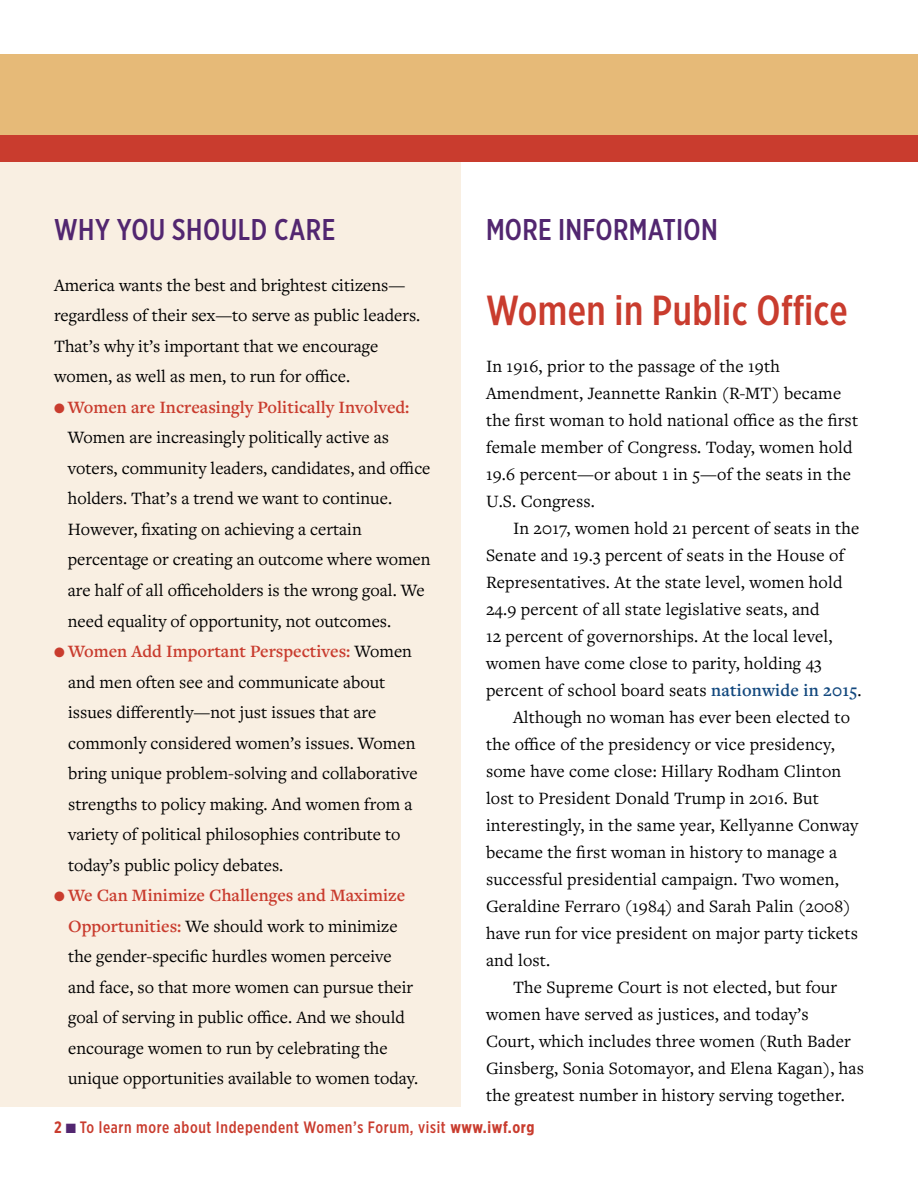
<style>
.page{position:relative;width:918px;height:1188px;background:#fff}
.page>*{position:absolute;margin:0;border:0;box-sizing:border-box;transform-origin:0 0}
.t1{font:500 42px "Gotham X Narrow";letter-spacing:.01em;color:#c93c2e}
.t2{font:500 30px "Gotham X Narrow";letter-spacing:.01em;color:#522670}
.t3{font:18px/30.6px "Freight Text Pro";letter-spacing:.005em;color:#000}
.t4{font:500 16.5px "Gotham X Narrow";letter-spacing:.04em;color:#c93c2e}
.s1{color:#c93c2e}
.s2{font-weight:600;color:#c93c2e}
.s3{font-weight:600;color:#12487e}
.s4{font-weight:700}
.s5{color:#522670}
</style>
<div class="page">
<div style="left:0;top:162px;width:460px;height:945px;background:#f9efe2"></div>
<div style="left:0;top:54px;width:918px;height:81px;background:#e6ba78"></div>
<div style="left:0;top:135px;width:918px;height:27px;background:#c93c2e"></div>
<h2 class="t2" style="left:54px;top:211px;width:283px">WHY YOU SHOULD CARE</h2>
<p class="t3" style="left:54px;top:269px;width:368px">America wants the best and brightest citizens— regardless of their sex—to serve as public leaders.<br>That’s why it’s important that we encourage women, as well as men, to run for office.</p>
<p class="t3" style="left:68px;top:391px;width:364px;text-indent:-14px"><span class="s1">●</span> <span class="s2">Women are Increasingly Politically Involved:<br></span>Women are increasingly politically active as voters, community leaders, candidates, and office holders. That’s a trend we want to continue.<br>However, fixating on achieving a certain percentage or creating an outcome where women are half of all officeholders is the wrong goal. We need equality of opportunity, not outcomes.</p>
<p class="t3" style="left:68px;top:635px;width:351px;text-indent:-14px"><span class="s1">●</span> <span class="s2">Women Add Important Perspectives:</span> Women and men often see and communicate about issues differently—not just issues that are commonly considered women’s issues. Women bring unique problem-solving and collaborative strengths to policy making. And women from a variety of political philosophies contribute to today’s public policy debates.</p>
<p class="t3" style="left:68px;top:879px;width:352px;text-indent:-14px"><span class="s1">●</span> <span class="s2">We Can Minimize Challenges and Maximize Opportunities:</span> We should work to minimize the gender-specific hurdles women perceive and face, so that more women can pursue their goal of serving in public office. And we should encourage women to run by celebrating the unique opportunities available to women today.</p>
<h2 class="t2" style="left:486px;top:211px;width:233px">MORE INFORMATION</h2>
<h1 class="t1" style="left:486px;top:284px;width:363px">Women in Public Office</h1>
<p class="t3" style="left:486px;top:352px;width:374px;line-height:27px">In 1916, prior to the passage of the 19th Amendment, Jeannette Rankin (R-MT) became the first woman to hold national office as the first female member of Congress. Today, women hold 19.6 percent—or about 1 in 5—of the seats in the U.S. Congress.</p>
<p class="t3" style="left:513px;top:512px;width:348px">In 2017, women hold 21 percent of seats in the</p>
<p class="t3" style="left:486px;top:539px;width:360px">Senate and 19.3 percent of seats in the House of</p>
<p class="t3" style="left:486px;top:566px;width:358px">Representatives. At the state level, women hold</p>
<p class="t3" style="left:486px;top:593px;width:335px">24.9 percent of all state legislative seats, and</p>
<p class="t3" style="left:486px;top:620px;width:348px">12 percent of governorships. At the local level,</p>
<p class="t3" style="left:486px;top:647px;width:337px">women have come close to parity, holding 43</p>
<p class="t3" style="left:486px;top:674px;width:377px">percent of school board seats <span class="s3">nationwide in 2015</span>.</p>
<p class="t3" style="left:513px;top:701px;width:339px">Although no woman has ever been elected to</p>
<p class="t3" style="left:486px;top:728px;width:350px">the office of the presidency or vice presidency,</p>
<p class="t3" style="left:486px;top:755px;width:357px">some have come close: Hillary Rodham Clinton</p>
<p class="t3" style="left:486px;top:782px;width:334px">lost to President Donald Trump in 2016. But</p>
<p class="t3" style="left:486px;top:809px;width:374px">interestingly, in the same year, Kellyanne Conway</p>
<p class="t3" style="left:486px;top:836px;width:353px">became the first woman in history to manage a</p>
<p class="t3" style="left:486px;top:863px;width:354px">successful presidential campaign. Two women,</p>
<p class="t3" style="left:486px;top:890px;width:366px">Geraldine Ferraro (1984) and Sarah Palin (2008)</p>
<p class="t3" style="left:486px;top:917px;width:373px">have run for vice president on major party tickets</p>
<p class="t3" style="left:486px;top:944px;width:66px">and lost.</p>
<p class="t3" style="left:513px;top:971px;width:326px">The Supreme Court is not elected, but four</p>
<p class="t3" style="left:486px;top:998px;width:324px">women have served as justices, and today’s</p>
<p class="t3" style="left:486px;top:1025px;width:366px">Court, which includes three women (Ruth Bader</p>
<p class="t3" style="left:486px;top:1052px;width:379px">Ginsberg, Sonia Sotomayor, and Elena Kagan), has</p>
<p class="t3" style="left:486px;top:1079px;width:360px">the greatest number in history serving together.</p>
<p class="t4" style="left:54px;top:1117px;width:482px"><span class="s4">2</span> <span class="s5">■</span> To learn more about Independent Women’s Forum, visit <span class="s4">www.iwf.org</span></p>
</div>
